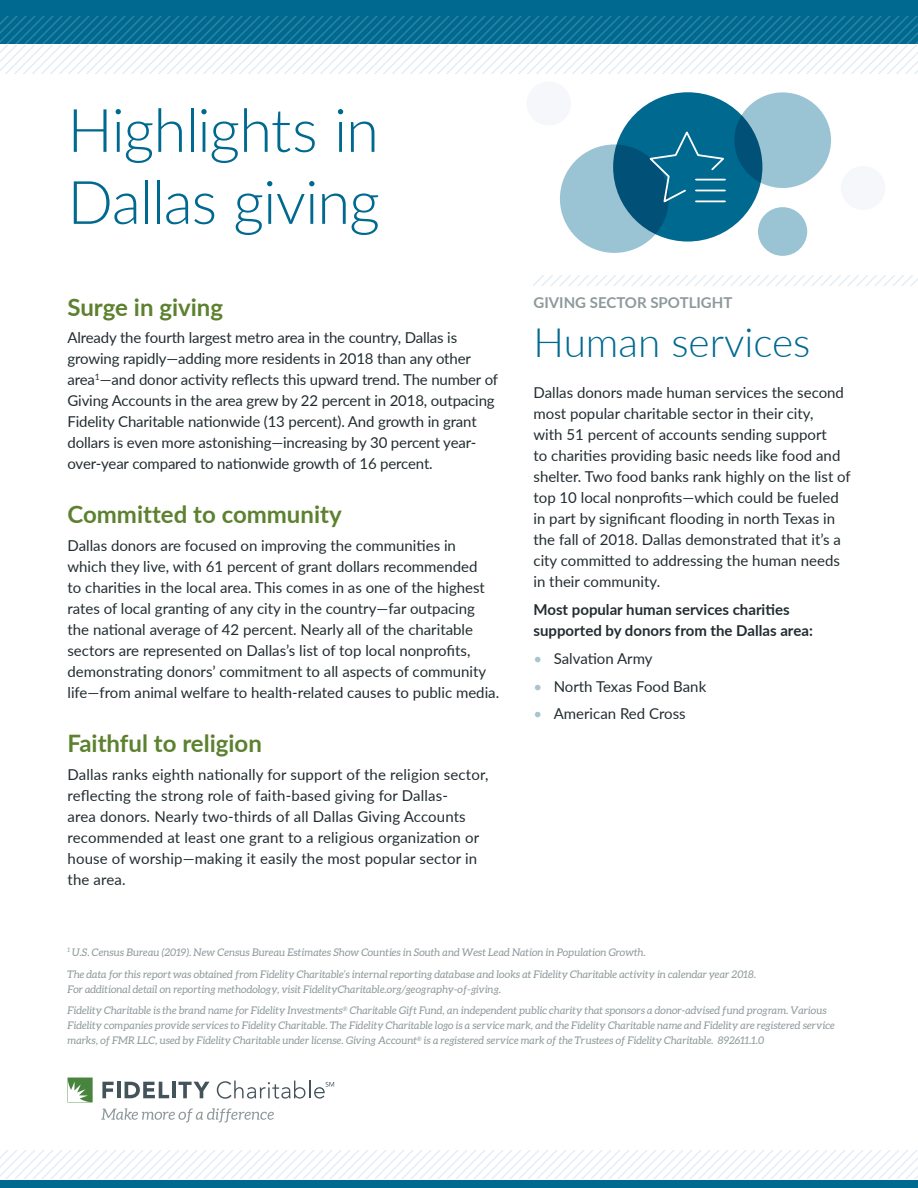
<style>
.page{position:relative;width:918px;height:1188px;background:#fff}
.page>*{position:absolute;margin:0;border:0;box-sizing:border-box;transform-origin:0 0}
.t1{font:300 60px/72px "Lato";letter-spacing:-.02em;color:#006990}
.t2{font:300 40.5px "Lato";color:#006990}
.t3{font:700 24px "Lato";color:#5c812f}
.t4{font:15px/21px "Lato";color:#232d31}
.t5{font:700 15px/21px "Lato";color:#232d31}
.t6{font:700 15px "Lato";color:#8e999b}
.t7{font:italic 10.5px/21.8px "Aleo";color:#8e999b}
.s1{color:#aac4cf}
</style>
<div class="page">
<div style="left:0;top:0;width:918px;height:44px;background:#006990"></div>
<svg style="left:0;top:16px;width:918px;height:58px"></svg>
<svg style="left:68px;top:1078px;width:25px;height:24px"></svg>
<svg style="left:102px;top:1082px;width:12px;height:16px"></svg>
<hr style="left:117px;top:1082px;width:4px;height:16px;background:#43535a">
<svg style="left:125px;top:1082px;width:44px;height:16px"></svg>
<hr style="left:172px;top:1082px;width:3px;height:16px;background:#43535a">
<svg style="left:178px;top:1082px;width:32px;height:16px"></svg>
<svg style="left:217px;top:1081px;width:117px;height:18px"></svg>
<svg style="left:101px;top:1108px;width:173px;height:14px"></svg>
<svg style="left:0;top:1150px;width:918px;height:29px"></svg>
<div style="left:0;top:1180px;width:918px;height:8px;background:#006990"></div>
<div style="left:526px;top:82px;width:45px;height:44px;background:#f5f7fb;border-radius:50%"></div>
<div style="left:841px;top:166px;width:44px;height:44px;background:#f5f7fb;border-radius:50%"></div>
<div style="left:613px;top:92px;width:149px;height:150px;background:#006990;border-radius:50%"></div>
<svg style="left:534px;top:275px;width:384px;height:10px"></svg>
<svg style="left:560px;top:144px;width:109px;height:109px;background:#689eb5"></svg>
<svg style="left:734px;top:92px;width:97px;height:96px;background:#81b0c4"></svg>
<div style="left:758px;top:207px;width:49px;height:49px;background:#9ac3d3;border-radius:50%"></div>
<svg style="left:650px;top:131px;width:76px;height:71px"></svg>
<h1 class="t1" style="left:68px;top:92px;width:314px">Highlights in<br>Dallas giving</h1>
<h3 class="t3" style="left:68px;top:289px;width:157px">Surge in giving</h3>
<p class="t4" style="left:67px;top:327px;width:432px">Already the fourth largest metro area in the country, Dallas is growing rapidly—adding more residents in 2018 than any other area<sup>1</sup>—and donor activity reflects this upward trend. The number of Giving Accounts in the area grew by 22 percent in 2018, outpacing Fidelity Charitable nationwide (13 percent). And growth in grant dollars is even more astonishing—increasing by 30 percent year&shy;over-year compared to nationwide growth of 16 percent.</p>
<h3 class="t3" style="left:68px;top:497px;width:276px">Committed to community</h3>
<p class="t4" style="left:68px;top:535px;width:433px">Dallas donors are focused on improving the communities in<br>which they live, with 61 percent of grant dollars recommended<br>to charities in the local area. This comes in as one of the highest rates of local granting of any city in the country—far outpacing the national average of 42 percent. Nearly all of the charitable sectors are represented on Dallas’s list of top local nonprofits, demonstrating donors’ commitment to all aspects of community life—from animal welfare to health-related causes to public media.</p>
<h3 class="t3" style="left:68px;top:726px;width:196px">Faithful to religion</h3>
<p class="t4" style="left:68px;top:763px;width:422px">Dallas ranks eighth nationally for support of the religion sector, reflecting the strong role of faith-based giving for Dallas-<br>area donors. Nearly two-thirds of all Dallas Giving Accounts recommended at least one grant to a religious organization or house of worship—making it easily the most popular sector in the area.</p>
<p class="t6" style="left:534px;top:292px;width:200px">GIVING SECTOR SPOTLIGHT</p>
<h2 class="t2" style="left:534px;top:314px;width:278px">Human services</h2>
<p class="t4" style="left:534px;top:382px;width:319px">Dallas donors made human services the second most popular charitable sector in their city,<br>with 51 percent of accounts sending support<br>to charities providing basic needs like food and shelter. Two food banks rank highly on the list of top 10 local nonprofits—which could be fueled in part by significant flooding in north Texas in the fall of 2018. Dallas demonstrated that it’s a city committed to addressing the human needs in their community.</p>
<p class="t5" style="left:534px;top:599px;width:281px">Most popular human services charities supported by donors from the Dallas area:</p>
<p class="t4" style="left:534px;top:647px;width:121px"><span class="s1">•</span> Salvation Army</p>
<p class="t4" style="left:534px;top:675px;width:174px"><span class="s1">•</span> North Texas Food Bank</p>
<p class="t4" style="left:534px;top:703px;width:154px"><span class="s1">•</span> American Red Cross</p>
<p class="t7" style="left:68px;top:941px;width:690px"><sup>1</sup> U.S. Census Bureau (2019). New Census Bureau Estimates Show Counties in South and West Lead Nation in Population Growth.<br>The data for this report was obtained from Fidelity Charitable’s internal reporting database and looks at Fidelity Charitable activity in calendar year 2018.</p>
<p class="t7" style="left:68px;top:978px;width:761px">For additional detail on reporting methodology, visit FidelityCharitable.org/geography-of-giving.<br>Fidelity Charitable is the brand name for Fidelity Investments<sup>®</sup> Charitable Gift Fund, an independent public charity that sponsors a donor-advised fund program. Various</p>
<p class="t7" style="left:68px;top:1018px;width:769px;line-height:15px">Fidelity companies provide services to Fidelity Charitable. The Fidelity Charitable logo is a service mark, and the Fidelity Charitable name and Fidelity are registered service marks, of FMR LLC, used by Fidelity Charitable under license. Giving Account<sup>®</sup> is a registered service mark of the Trustees of Fidelity Charitable. 892611.1.0</p>
</div>
